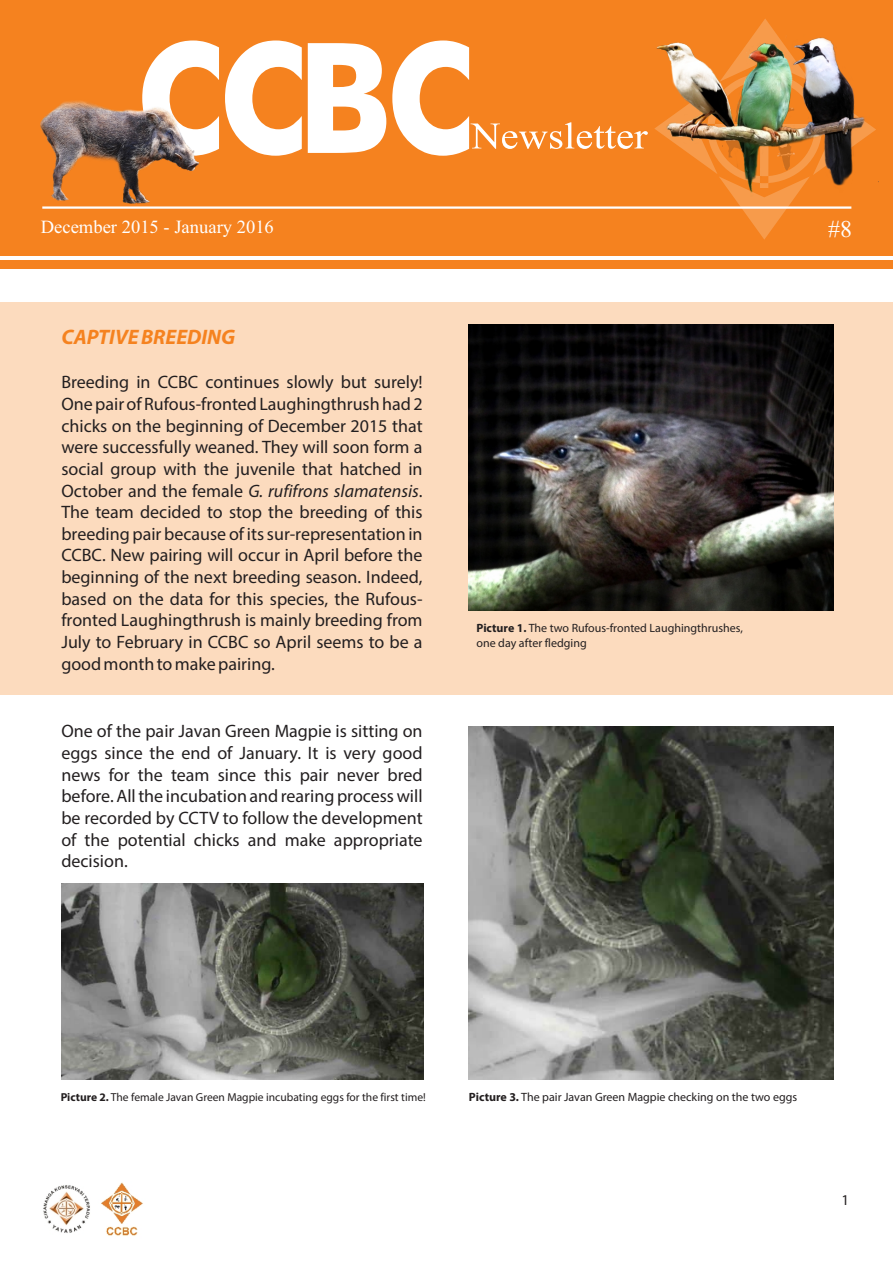
<style>
.page{position:relative;width:893px;height:1263px;background:#fff}
.page>*{position:absolute;margin:0;border:0;box-sizing:border-box;transform-origin:0 0}
.t1{font:24px "Times New Roman";color:#fff}
.t2{font:italic 700 21px "Myriad Pro";color:#f5821f}
.t3{font:18.6px "Times New Roman";color:#fff}
.t4{font:18px/21.6px "Myriad Pro";color:#231f20;text-align:justify}
.t5{font:15px "Myriad Pro";color:#231f20}
.t6{font:12px/14.4px "Myriad Pro";color:#231f20}
.t7{font:11.55px "Myriad Pro";color:#231f20}
.s1{font-style:italic}
.s2{font-weight:700}
</style>
<div class="page">
<div style="left:0;top:0;width:893px;height:255px;background:#f5821f"></div>
<hr style="left:42px;top:206px;width:809px;height:3px;background:#fff">
<div style="left:0;top:260px;width:893px;height:8px;background:#f5821f"></div>
<img style="left:43px;top:1185px;width:47px;height:48px">
<img style="left:101px;top:1182px;width:42px;height:54px">
<svg style="left:654px;top:19px;width:198px;height:221px"></svg>
<svg style="left:142px;top:41px;width:506px;height:115px"></svg>
<img style="left:40px;top:100px;width:159px;height:104px">
<img style="left:657px;top:39px;width:119px;height:104px">
<img style="left:693px;top:41px;width:130px;height:155px">
<img style="left:776px;top:35px;width:103px;height:158px">
<div style="left:0;top:302px;width:893px;height:393px;background:#fcdbbe"></div>
<img style="left:469px;top:324px;width:364px;height:286px">
<img style="left:61px;top:883px;width:362px;height:197px">
<img style="left:469px;top:727px;width:365px;height:352px">
<p class="t3" style="left:41px;top:220px;width:235px">December 2015 - January 2016</p>
<h1 class="t1" style="left:828px;top:220px;width:25px">#8</h1>
<p class="t2" style="left:61px;top:329px;width:176px">CAPTIVE BREEDING</p>
<p class="t4" style="left:61px;top:373px;width:363px">Breeding in CCBC continues slowly but surely!<br>One pair of Rufous-fronted Laughingthrush had 2 chicks on the beginning of December 2015 that were successfully weaned. They will soon form a social group with the juvenile that hatched in October and the female <span class="s1">G. rufifrons slamatensis</span>.<br>The team decided to stop the breeding of this breeding pair because of its sur-representation in CCBC. New pairing will occur in April before the beginning of the next breeding season. Indeed, based on the data for this species, the Rufous&shy;fronted Laughingthrush is mainly breeding from July to February in CCBC so April seems to be a good month to make pairing.</p>
<p class="t4" style="left:61px;top:722px;width:363px">One of the pair Javan Green Magpie is sitting on eggs since the end of January. It is very good news for the team since this pair never bred before. All the incubation and rearing process will be recorded by CCTV to follow the development of the potential chicks and make appropriate decision.</p>
<p class="t6" style="left:476px;top:622px;width:268px"><span class="s2">Picture 1.</span> The two Rufous-fronted Laughingthrushes, one day after fledging</p>
<p class="t7" style="left:61px;top:1093px;width:367px"><span class="s2">Picture 2.</span> The female Javan Green Magpie incubating eggs for the first time!</p>
<p class="t6" style="left:469px;top:1091px;width:330px"><span class="s2">Picture 3.</span> The pair Javan Green Magpie checking on the two eggs</p>
<p class="t5" style="left:841px;top:1193px;width:9px">1</p>
</div>
